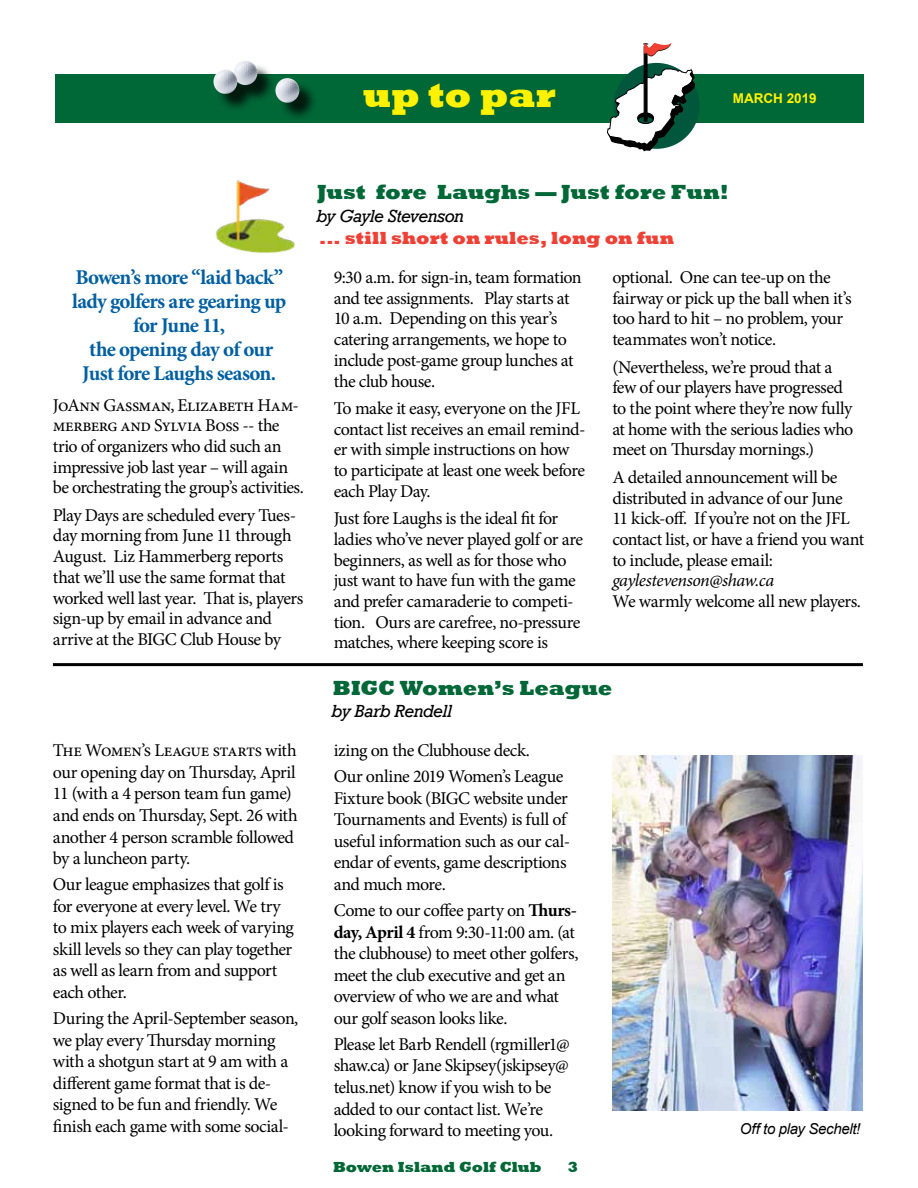
<style>
.page{position:relative;width:918px;height:1188px;background:#fff}
.page>*{position:absolute;margin:0;border:0;box-sizing:border-box;transform-origin:0 0}
.t1{font:800 36px "Rockwell";letter-spacing:-.005em;color:#fff200}
.t2{font:700 21px/24.2px "Minion Pro";letter-spacing:-.035em;color:#005fa1;text-align:center}
.t3{font:800 21px "Rockwell";color:#006737}
.t4{font:18px/20.7px "Minion Pro";letter-spacing:-.03em;color:#000}
.t5{font:800 18px "Rockwell";letter-spacing:.005em;color:#ef4036}
.t6{font:italic 18px "Rockwell";letter-spacing:-.035em;color:#000}
.t7{font:italic 18px "Minion Pro";letter-spacing:-.03em;color:#000}
.t8{font:800 15px "Rockwell";color:#006737}
.t9{font:italic 15px "Arial";letter-spacing:-.02em;color:#000}
.t10{font:700 13.5px "Arial";color:#fff200}
.s1{font-weight:700}
</style>
<div class="page">
<div style="left:55px;top:74px;width:808px;height:48px;background:#006737"></div>
<div style="left:216px;top:63px;width:102px;height:58px;background:#000;opacity:.75"></div>
<img style="left:275px;top:78px;width:24px;height:25px;border-radius:12px">
<img style="left:234px;top:60px;width:23px;height:25px;border-radius:12px">
<img style="left:213px;top:69px;width:24px;height:25px;border-radius:12px">
<svg style="left:607px;top:43px;width:88px;height:108px"></svg>
<img style="left:215px;top:180px;width:80px;height:73px">
<hr style="left:53px;top:663px;width:810px;height:3px;background:#000">
<img style="left:612px;top:755px;width:251px;height:355px">
<h1 class="t1" style="left:363px;top:74px;width:194px">up to par</h1>
<p class="t10" style="left:733px;top:90px;width:86px">MARCH 2019</p>
<p class="t2" style="left:72px;top:265px;width:216px">Bowen’s more “laid back” lady golfers are gearing up for June 11,<br>the opening day of our<br>Just fore Laughs season.</p>
<p class="t4" style="left:53px;top:395px;width:252px">JoAnn Gassman, Elizabeth Ham&shy;merberg and Sylvia Boss -- the trio of organizers who did such an impressive job last year – will again be orchestrating the group’s activities.</p>
<p class="t4" style="left:53px;top:505px;width:252px">Play Days are scheduled every Tues&shy;day morning from June 11 through August. Liz Hammerberg reports that we’ll use the same format that worked well last year. That is, players sign-up by email in advance and arrive at the BIGC Club House by</p>
<p class="t4" style="left:53px;top:740px;width:246px;line-height:21.6px">The Women’s League starts with our opening day on Thursday, April<br>11 (with a 4 person team fun game) and ends on Thursday, Sept. 26 with another 4 person scramble followed by a luncheon party.</p>
<p class="t4" style="left:53px;top:874px;width:243px;line-height:21.6px">Our league emphasizes that golf is for everyone at every level. We try to mix players each week of varying skill levels so they can play together as well as learn from and support each other.</p>
<p class="t4" style="left:53px;top:1008px;width:247px;line-height:21.6px">During the April-September season, we play every Thursday morning with a shotgun start at 9 am with a different game format that is de&shy;signed to be fun and friendly. We finish each game with some social-</p>
<p class="t3" style="left:317px;top:180px;width:413px">Just fore Laughs — Just fore Fun!</p>
<p class="t6" style="left:316px;top:206px;width:149px">by Gayle Stevenson</p>
<p class="t5" style="left:319px;top:228px;width:356px">... still short on rules, long on fun</p>
<p class="t4" style="left:334px;top:267px;width:250px">9:30 a.m. for sign-in, team formation and tee assignments. Play starts at<br>10 a.m. Depending on this year’s catering arrangements, we hope to include post-game group lunches at the club house.</p>
<p class="t4" style="left:334px;top:398px;width:253px">To make it easy, everyone on the JFL contact list receives an email remind&shy;er with simple instructions on how to participate at least one week before each Play Day.</p>
<p class="t4" style="left:334px;top:508px;width:251px">Just fore Laughs is the ideal fit for ladies who’ve never played golf or are beginners, as well as for those who just want to have fun with the game and prefer camaraderie to competi&shy;tion. Ours are carefree, no-pressure matches, where keeping score is</p>
<p class="t4" style="left:612px;top:267px;width:241px">optional. One can tee-up on the fairway or pick up the ball when it’s too hard to hit – no problem, your teammates won’t notice.</p>
<p class="t4" style="left:612px;top:357px;width:243px">(Nevertheless, we’re proud that a few of our players have progressed to the point where they’re now fully at home with the serious ladies who meet on Thursday mornings.)</p>
<p class="t4" style="left:612px;top:467px;width:253px">A detailed announcement will be distributed in advance of our June<br>11 kick-off. If you’re not on the JFL contact list, or have a friend you want to include, please email:</p>
<p class="t7" style="left:612px;top:568px;width:163px">gaylestevenson@shaw.ca</p>
<p class="t4" style="left:612px;top:591px;width:250px">We warmly welcome all new players.</p>
<p class="t3" style="left:333px;top:676px;width:281px">BIGC Women’s League</p>
<p class="t6" style="left:332px;top:700px;width:122px">by Barb Rendell</p>
<p class="t4" style="left:334px;top:737px;width:231px;line-height:26px">izing on the Clubhouse deck.<br>Our online 2019 Women’s League</p>
<p class="t4" style="left:334px;top:787px;width:238px;line-height:21.6px">Fixture book (BIGC website under<br>Tournaments and Events) is full of useful information such as our cal&shy;endar of events, game descriptions and much more.</p>
<p class="t4" style="left:334px;top:900px;width:246px;line-height:21.6px">Come to our coffee party on <span class="s1">Thurs&shy;day, April 4</span> from 9:30-11:00 am. (at the clubhouse) to meet other golfers, meet the club executive and get an overview of who we are and what our golf season looks like.</p>
<p class="t4" style="left:334px;top:1033px;width:237px;line-height:21.6px">Please let Barb Rendell (rgmiller1@ shaw.ca) or Jane Skipsey(jskipsey@ telus.net) know if you wish to be added to our contact list. We’re looking forward to meeting you.</p>
<p class="t8" style="left:333px;top:1159px;width:210px">Bowen Island Golf Club</p>
<p class="t8" style="left:568px;top:1159px;width:12px">3</p>
<p class="t9" style="left:740px;top:1119px;width:122px">Off to play Sechelt!</p>
</div>
